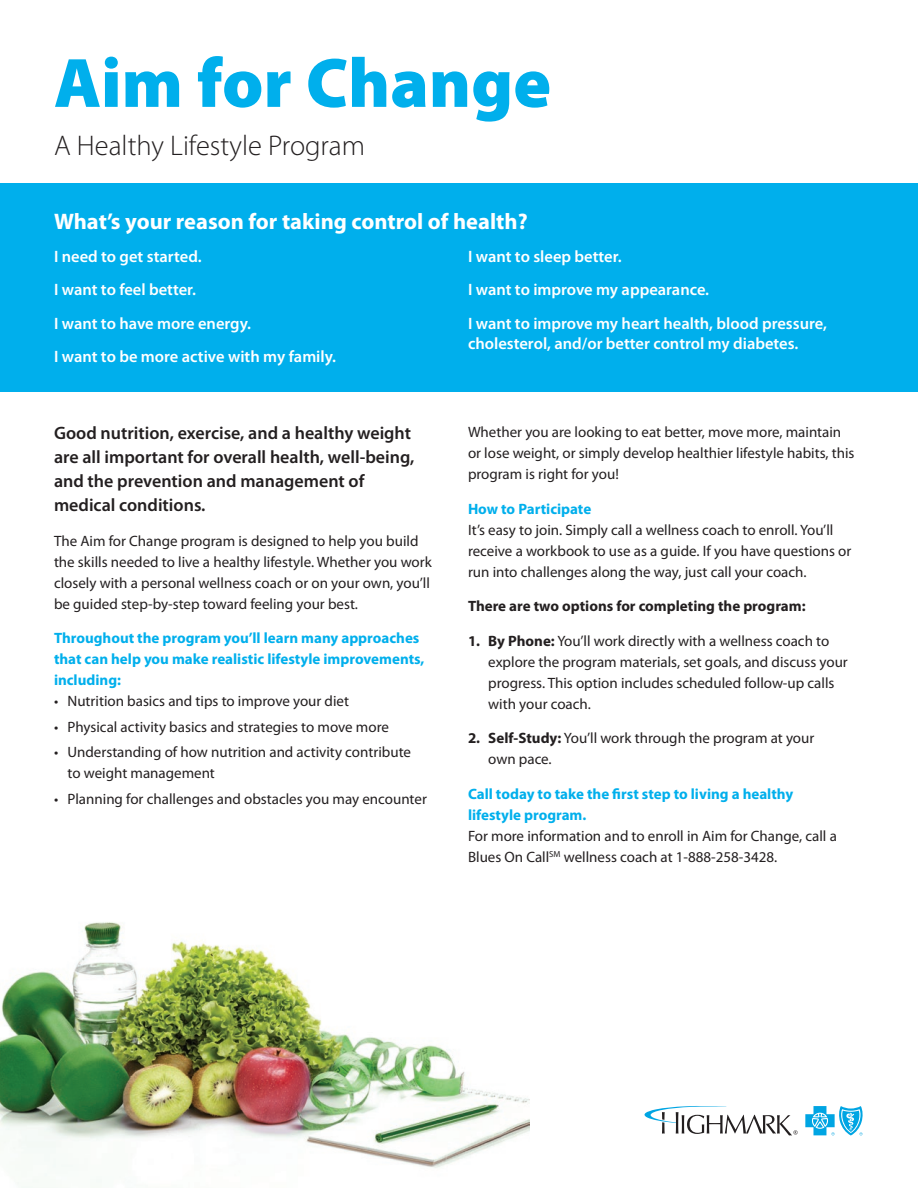
<style>
.page{position:relative;width:918px;height:1188px;background:#fff}
.page>*{position:absolute;margin:0;border:0;box-sizing:border-box;transform-origin:0 0}
.t1{font:900 70.5px "Myriad Pro";color:#00afec}
.Subtitle{font:300 28.5px "Myriad Pro";color:#231f20}
.Callout_Header{font:700 22.5px "Myriad Pro";color:#fff}
.Intro_Copy{font:600 18px/24px "Myriad Pro";color:#231f20}
.Callout_Body{font:600 16.5px/19.8px "Myriad Pro";color:#fff}
.Body{font:15px/21px "Myriad Pro";color:#231f20}
.Subhead{font:700 15px/21px "Myriad Pro";color:#00afec}
.Body-2{font:700 15px "Myriad Pro";color:#231f20}
.s1{font-weight:700}
.s2{font-weight:700;color:#00afec}
</style>
<div class="page">
<img style="left:0;top:922px;width:530px;height:266px">
<svg style="left:644px;top:1106px;width:154px;height:29px"></svg>
<svg style="left:805px;top:1106px;width:58px;height:30px"></svg>
<div style="left:0;top:183px;width:918px;height:209px;background:#00afec"></div>
<p class="t1" style="left:54px;top:36px;width:499px">Aim for Change</p>
<p class="Subtitle" style="left:54px;top:128px;width:313px">A Healthy Lifestyle Program</p>
<p class="Callout_Header" style="left:54px;top:207px;width:475px">What’s your reason for taking control of health?</p>
<p class="Callout_Body" style="left:54px;top:246px;width:149px">I need to get started.</p>
<p class="Callout_Body" style="left:54px;top:280px;width:144px">I want to feel better.</p>
<p class="Callout_Body" style="left:54px;top:313px;width:199px">I want to have more energy.</p>
<p class="Callout_Body" style="left:54px;top:346px;width:284px">I want to be more active with my family.</p>
<p class="Callout_Body" style="left:468px;top:246px;width:155px">I want to sleep better.</p>
<p class="Callout_Body" style="left:468px;top:280px;width:243px">I want to improve my appearance.</p>
<p class="Callout_Body" style="left:468px;top:313px;width:361px">I want to improve my heart health, blood pressure, cholesterol, and/or better control my diabetes.</p>
<p class="Intro_Copy" style="left:54px;top:421px;width:362px">Good nutrition, exercise, and a healthy weight are all important for overall health, well-being, and the prevention and management of medical conditions.</p>
<p class="Body" style="left:54px;top:530px;width:379px">The Aim for Change program is designed to help you build the skills needed to live a healthy lifestyle. Whether you work closely with a personal wellness coach or on your own, you’ll be guided step-by-step toward feeling your best.</p>
<p class="Subhead" style="left:54px;top:627px;width:372px">Throughout the program you’ll learn many approaches that can help you make realistic lifestyle improvements, including:</p>
<p class="Body" style="left:54px;top:691px;width:297px">• Nutrition basics and tips to improve your diet</p>
<p class="Body" style="left:54px;top:716px;width:337px">• Physical activity basics and strategies to move more</p>
<p class="Body" style="left:68px;top:742px;width:345px;text-indent:-14px">• Understanding of how nutrition and activity contribute to weight management</p>
<p class="Body" style="left:54px;top:788px;width:374px">• Planning for challenges and obstacles you may encounter</p>
<p class="Body" style="left:468px;top:421px;width:388px">Whether you are looking to eat better, move more, maintain or lose weight, or simply develop healthier lifestyle habits, this program is right for you!</p>
<p class="Subhead" style="left:468px;top:497px;width:125px">How to Participate</p>
<p class="Body" style="left:468px;top:519px;width:385px">It’s easy to join. Simply call a wellness coach to enroll. You’ll receive a workbook to use as a guide. If you have questions or run into challenges along the way, just call your coach.</p>
<p class="Body-2" style="left:468px;top:596px;width:339px">There are two options for completing the program:</p>
<p class="Body" style="left:488px;top:630px;width:361px;text-indent:-20px"><span class="s1">1. By Phone:</span> You’ll work directly with a wellness coach to explore the program materials, set goals, and discuss your progress. This option includes scheduled follow-up calls with your coach.</p>
<p class="Body" style="left:488px;top:727px;width:328px;text-indent:-20px"><span class="s1">2. Self-Study:</span> You’ll work through the program at your own pace.</p>
<p class="Body" style="left:468px;top:783px;width:370px"><span class="s2">Call today to take the first step to living a healthy lifestyle program.<br></span>For more information and to enroll in Aim for Change, call a Blues On Call<sup>SM</sup> wellness coach at 1-888-258-3428.</p>
</div>
